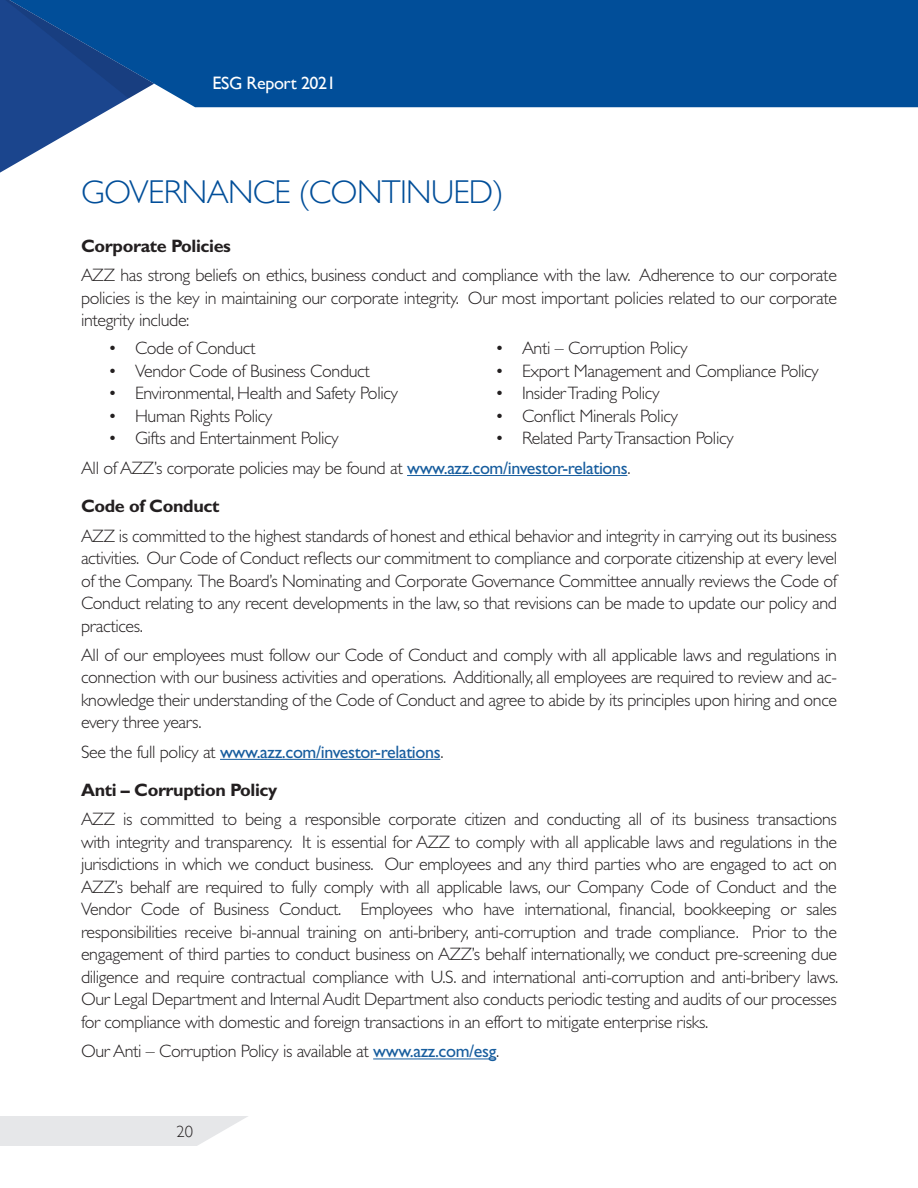
<style>
.page{position:relative;width:918px;height:1188px;background:#fff}
.page>*{position:absolute;margin:0;border:0;box-sizing:border-box;transform-origin:0 0}
.Title_3{font:300 33px "Gill Sans";letter-spacing:-.02em;color:#014e99}
.t1{font:300 18px/22.5px "Gill Sans Std";letter-spacing:-.02em;color:#231f20;text-align:justify}
.t2{font:700 18px "Gill Sans Std";letter-spacing:-.02em;color:#231f20}
.t3{font:18px "Gill Sans Std";letter-spacing:-.02em;color:#175d9e}
.t4{font:18px "Gill Sans";letter-spacing:-.02em;color:#fff}
.t5{font:300 16.5px "Gill Sans";color:#231f20}
.s1{font-weight:400;color:#175d9e}
.s2{font-weight:300;color:#231f20}
</style>
<div class="page">
<svg style="left:0;top:1116px;width:248px;height:30px;background:#e8e9eb"></svg>
<div style="left:154px;top:0;width:764px;height:107px;background:#014e99"></div>
<svg style="left:0;top:0;width:154px;height:173px"></svg>
<hr style="left:407px;top:475px;width:220px;height:1px;background:#175d9e">
<hr style="left:220px;top:759px;width:220px;height:1px;background:#175d9e">
<hr style="left:373px;top:1059px;width:123px;height:1px;background:#175d9e">
<p class="t4" style="left:212px;top:73px;width:125px">ESG Report 2021</p>
<p class="Title_3" style="left:81px;top:166px;width:424px">GOVERNANCE (CONTINUED)</p>
<p class="t2" style="left:81px;top:235px;width:151px">Corporate Policies</p>
<p class="t1" style="left:81px;top:264px;width:758px">AZZ has strong beliefs on ethics, business conduct and compliance with the law. Adherence to our corporate policies is the key in maintaining our corporate integrity. Our most important policies related to our corporate integrity include:</p>
<p class="t1" style="left:108px;top:337px;width:149px">• Code of Conduct</p>
<p class="t1" style="left:108px;top:360px;width:263px">• Vendor Code of Business Conduct</p>
<p class="t1" style="left:108px;top:382px;width:292px">• Environmental, Health and Safety Policy</p>
<p class="t1" style="left:108px;top:405px;width:166px">• Human Rights Policy</p>
<p class="t1" style="left:108px;top:427px;width:232px">• Gifts and Entertainment Policy</p>
<p class="t1" style="left:495px;top:337px;width:194px">• Anti – Corruption Policy</p>
<p class="t1" style="left:495px;top:360px;width:325px">• Export Management and Compliance Policy</p>
<p class="t1" style="left:495px;top:382px;width:166px">• Insider Trading Policy</p>
<p class="t1" style="left:495px;top:405px;width:185px">• Conflict Minerals Policy</p>
<p class="t1" style="left:495px;top:427px;width:240px">• Related Party Transaction Policy</p>
<p class="t1" style="left:81px;top:457px;width:551px">All of AZZ’s corporate policies may be found at <span class="s1">www.azz.com/investor-relations</span>.</p>
<p class="t2" style="left:81px;top:496px;width:140px">Code of Conduct</p>
<p class="t1" style="left:81px;top:524px;width:758px">AZZ is committed to the highest standards of honest and ethical behavior and integrity in carrying out its business activities. Our Code of Conduct reflects our commitment to compliance and corporate citizenship at every level of the Company. The Board’s Nominating and Corporate Governance Committee annually reviews the Code of Conduct relating to any recent developments in the law, so that revisions can be made to update our policy and practices.</p>
<p class="t1" style="left:81px;top:644px;width:758px">All of our employees must follow our Code of Conduct and comply with all applicable laws and regulations in connection with our business activities and operations. Additionally, all employees are required to review and ac&shy;knowledge their understanding of the Code of Conduct and agree to abide by its principles upon hiring and once every three years.</p>
<p class="t3" style="left:81px;top:741px;width:364px"><span class="s2">See the full policy at</span> www.azz.com/investor-relations<span class="s2">.</span></p>
<p class="t2" style="left:81px;top:779px;width:198px">Anti – Corruption Policy</p>
<p class="t1" style="left:81px;top:808px;width:759px">AZZ is committed to being a responsible corporate citizen and conducting all of its business transactions with integrity and transparency. It is essential for AZZ to comply with all applicable laws and regulations in the jurisdictions in which we conduct business. Our employees and any third parties who are engaged to act on AZZ’s behalf are required to fully comply with all applicable laws, our Company Code of Conduct and the Vendor Code of Business Conduct. Employees who have international, financial, bookkeeping or sales responsibilities receive bi-annual training on anti-bribery, anti-corruption and trade compliance. Prior to the engagement of third parties to conduct business on AZZ’s behalf internationally, we conduct pre-screening due diligence and require contractual compliance with U.S. and international anti-corruption and anti-bribery laws.<br>Our Legal Department and Internal Audit Department also conducts periodic testing and audits of our processes for compliance with domestic and foreign transactions in an effort to mitigate enterprise risks.</p>
<p class="t1" style="left:81px;top:1040px;width:420px">Our Anti – Corruption Policy is available at <span class="s1">www.azz.com/esg</span>.</p>
<p class="t5" style="left:177px;top:1118px;width:18px">20</p>
</div>
